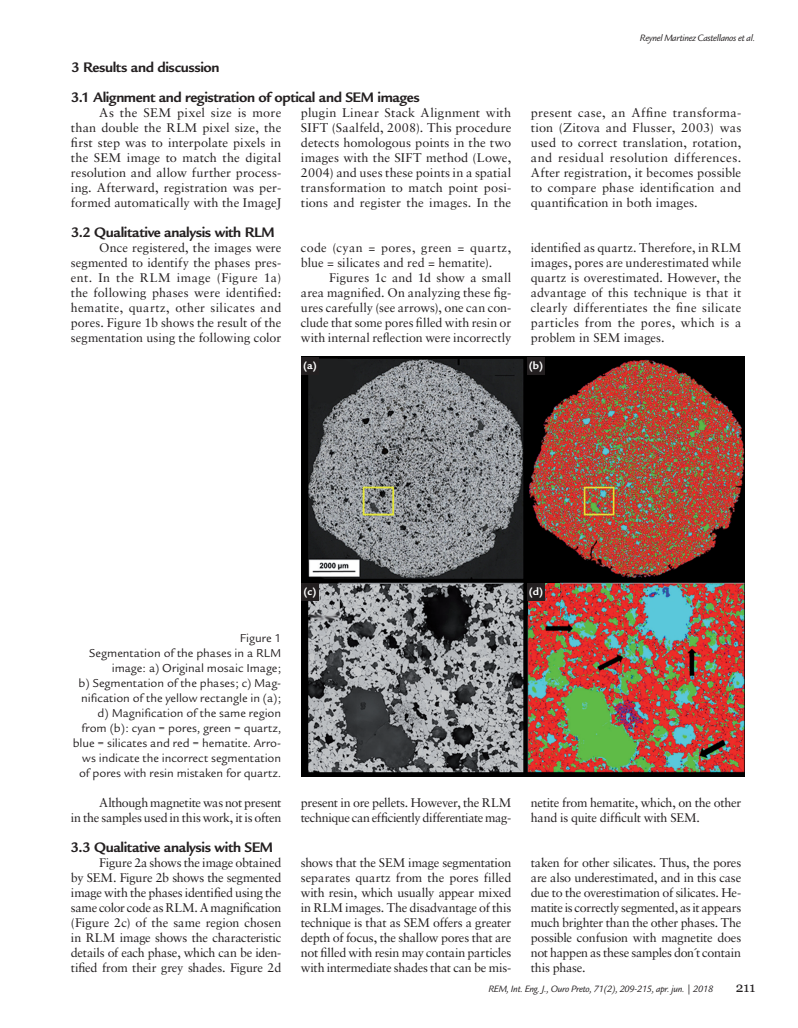
<style>
.page{position:relative;width:798px;height:1028px;background:#fff}
.page>*{position:absolute;margin:0;border:0;box-sizing:border-box;transform-origin:0 0}
.Subtítulo{font:700 15px "Legacy Sans";letter-spacing:-.025em;color:#231f20}
.t1{font:13.75px "Georgia";color:#231f20}
.Texto_-_EN{font:12.5px/15px "Sabon LT Std";letter-spacing:-.005em;color:#231f20;text-align:justify}
.Legenda{font:12.5px/15px "Legacy Sans";color:#231f20;text-align:right}
.Texto_-_EN-2{font:12.5px/15px "Sabon LT Std";letter-spacing:-.025em;color:#231f20}
.Texto_-_EN-3{font:12.5px/15px "Sabon LT Std";letter-spacing:.015em;color:#231f20}
.legenda_PT{font:700 11.25px "Legacy Sans";color:#fff}
.t2{font:italic 10px "Legacy Sans";letter-spacing:-.025em;color:#231f20}
</style>
<div class="page">
<img style="left:301px;top:356px;width:443px;height:420px">
<div style="left:301px;top:357px;width:18px;height:18px;background:#231f20"></div>
<div style="left:527px;top:357px;width:17px;height:18px;background:#231f20"></div>
<div style="left:301px;top:583px;width:18px;height:17px;background:#231f20"></div>
<div style="left:527px;top:583px;width:17px;height:17px;background:#231f20"></div>
<p class="Subtítulo" style="left:71px;top:58px;width:150px">3 Results and discussion</p>
<p class="t2" style="left:639px;top:32px;width:117px">Reynel Martinez Castellanos et al.</p>
<p class="Subtítulo" style="left:71px;top:88px;width:350px">3.1 Alignment and registration of optical and SEM images</p>
<p class="Texto_-_EN" style="left:71px;top:105px;width:212px;text-indent:28px">As the SEM pixel size is more than double the RLM pixel size, the first step was to interpolate pixels in the SEM image to match the digital resolution and allow further process&shy;ing. Afterward, registration was per&shy;formed automatically with the ImageJ</p>
<p class="Texto_-_EN" style="left:301px;top:105px;width:212px">plugin Linear Stack Alignment with SIFT (Saalfeld, 2008). This procedure detects homologous points in the two images with the SIFT method (Lowe, 2004) and uses these points in a spatial transformation to match point posi&shy;tions and register the images. In the</p>
<p class="Texto_-_EN" style="left:530px;top:105px;width:212px">present case, an Affine transforma&shy;tion (Zitova and Flusser, 2003) was used to correct translation, rotation, and residual resolution differences.<br>After registration, it becomes possible to compare phase identification and quantification in both images.</p>
<p class="Subtítulo" style="left:71px;top:223px;width:205px">3.2 Qualitative analysis with RLM</p>
<p class="Texto_-_EN" style="left:71px;top:240px;width:212px;text-indent:28px">Once registered, the images were segmented to identify the phases pres&shy;ent. In the RLM image (Figure 1a) the following phases were identified: hematite, quartz, other silicates and pores. Figure 1b shows the result of the segmentation using the following color</p>
<p class="Texto_-_EN-3" style="left:301px;top:240px;width:212px">code (cyan = pores, green = quartz, blue = silicates and red = hematite).</p>
<p class="Texto_-_EN" style="left:530px;top:240px;width:212px">identified as quartz. Therefore, in RLM images, pores are underestimated while quartz is overestimated. However, the advantage of this technique is that it clearly differentiates the fine silicate particles from the pores, which is a problem in SEM images.</p>
<p class="Texto_-_EN" style="left:301px;top:270px;width:212px;text-indent:28px">Figures 1c and 1d show a small area magnified. On analyzing these fig&shy;ures carefully (see arrows), one can con&shy;clude that some pores filled with resin or with internal reflection were incorrectly</p>
<p class="legenda_PT" style="left:303px;top:359px;width:15px">(a)</p>
<p class="legenda_PT" style="left:528px;top:359px;width:16px">(b)</p>
<p class="Legenda" style="left:240px;top:630px;width:43px">Figure 1</p>
<p class="Legenda" style="left:89px;top:645px;width:193px">Segmentation of the phases in a RLM image: a) Original mosaic Image;</p>
<p class="Legenda" style="left:79px;top:675px;width:204px;text-align:left">b) Segmentation of the phases; c) Mag&shy;nification of the yellow rectangle in (a);</p>
<p class="Legenda" style="left:73px;top:705px;width:210px">d) Magnification of the same region from (b): cyan = pores, green = quartz, blue = silicates and red = hematite. Arro&shy;ws indicate the incorrect segmentation of pores with resin mistaken for quartz.</p>
<p class="legenda_PT" style="left:303px;top:584px;width:14px">(c)</p>
<p class="legenda_PT" style="left:528px;top:584px;width:16px">(d)</p>
<p class="Texto_-_EN" style="left:71px;top:795px;width:212px;text-align:right">Although magnetite was not present<br>in the samples used in this work, it is often</p>
<p class="Texto_-_EN-2" style="left:301px;top:795px;width:212px">present in ore pellets. However, the RLM technique can efficiently differentiate mag-</p>
<p class="Texto_-_EN" style="left:530px;top:795px;width:212px">netite from hematite, which, on the other hand is quite difficult with SEM.</p>
<p class="Subtítulo" style="left:71px;top:838px;width:204px">3.3 Qualitative analysis with SEM</p>
<p class="Texto_-_EN" style="left:71px;top:855px;width:212px;text-indent:28px">Figure 2a shows the image obtained by SEM. Figure 2b shows the segmented image with the phases identified using the same color code as RLM. A magnification (Figure 2c) of the same region chosen in RLM image shows the characteristic details of each phase, which can be iden&shy;tified from their grey shades. Figure 2d</p>
<p class="Texto_-_EN" style="left:301px;top:855px;width:212px">shows that the SEM image segmentation separates quartz from the pores filled with resin, which usually appear mixed in RLM images. The disadvantage of this technique is that as SEM offers a greater depth of focus, the shallow pores that are not filled with resin may contain particles with intermediate shades that can be mis-</p>
<p class="Texto_-_EN" style="left:530px;top:855px;width:212px">taken for other silicates. Thus, the pores are also underestimated, and in this case due to the overestimation of silicates. He&shy;matite is correctly segmented, as it appears much brighter than the other phases. The possible confusion with magnetite does not happen as these samples don´t contain this phase.</p>
<p class="t2" style="left:488px;top:983px;width:226px">REM, Int. Eng. J., Ouro Preto, 71(2), 209-215, apr. jun. | 2018</p>
<p class="t1" style="left:735px;top:979px;width:21px">211</p>
</div>
